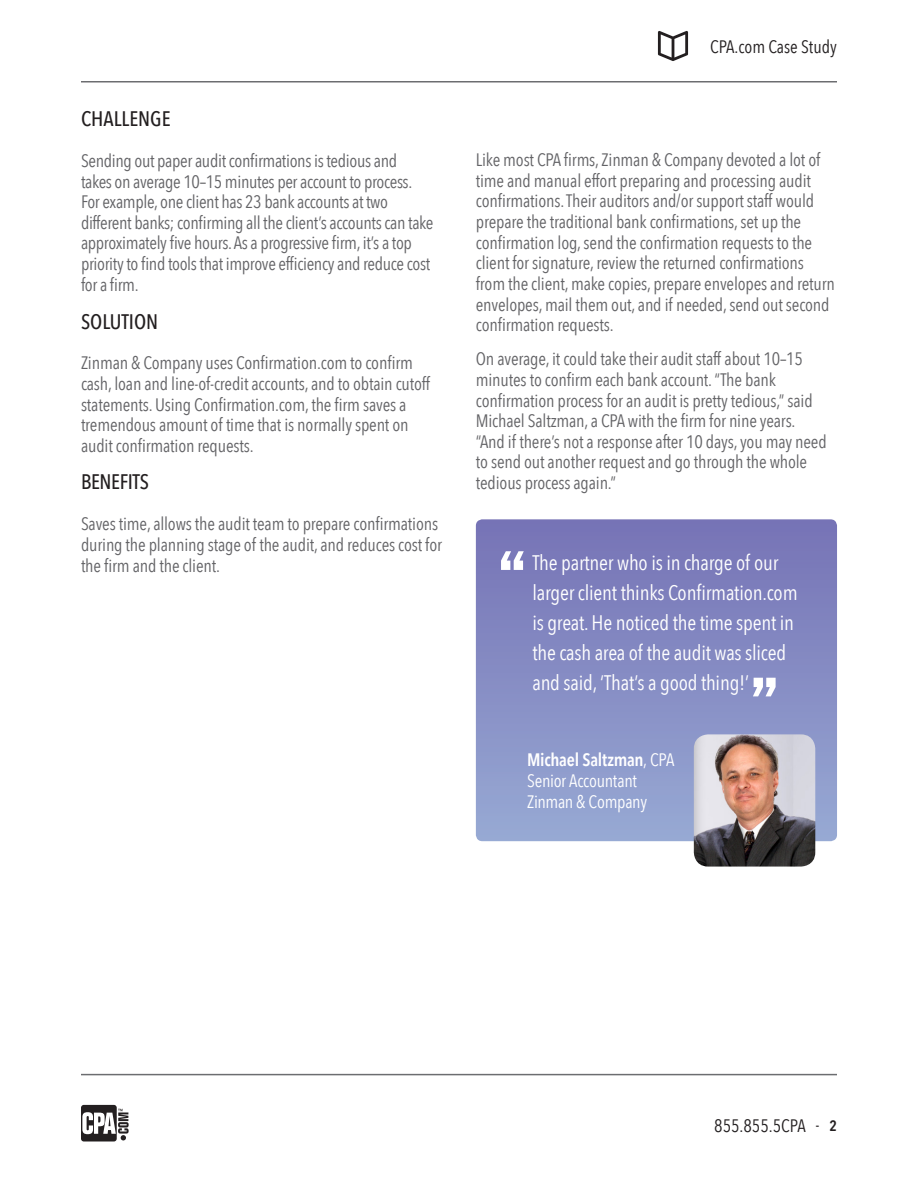
<style>
.page{position:relative;width:918px;height:1188px;background:#fff}
.page>*{position:absolute;margin:0;border:0;box-sizing:border-box;transform-origin:0 0}
.CPAcom_Main_HEAD{font:700 condensed 72px "Folio";color:#fff}
.CPAcom_BODY{font:21px/30px "Avenir Next Condensed";letter-spacing:-.01em;color:#fff}
.CPAcom_BODY-2{font:500 21px "Avenir Next Condensed";color:#231f20}
.CPAcom_BODY-3{font:500 21px "Avenir Next Condensed";letter-spacing:-.02em;color:#231f20}
.CPAcom_BODY-4{font:18px/20.7px "Avenir Next Condensed";letter-spacing:-.01em;color:#636366}
.t1{font:18px "Avenir Next Condensed";color:#231f20}
.CPAcom_BODY-5{font:18px "Avenir Next Condensed";letter-spacing:-.02em;color:#fff}
.CPAcom_BODY-6{font:600 18px "Avenir Next Condensed";letter-spacing:-.015em;color:#fff}
.s1{font-weight:400}
.s2{font-weight:600;font-size:15px}
</style>
<div class="page">
<hr style="left:81px;top:1074px;width:756px;height:1px;background:#6c6d70">
<svg style="left:81px;top:1105px;width:48px;height:36px"></svg>
<hr style="left:81px;top:81px;width:756px;height:1px;background:#6c6d70">
<svg style="left:658px;top:31px;width:30px;height:30px"></svg>
<svg style="left:476px;top:519px;width:361px;height:322px;background:#858bc3"></svg>
<img style="left:694px;top:734px;width:121px;height:133px">
<p class="CPAcom_BODY-2" style="left:81px;top:106px;width:91px">CHALLENGE</p>
<p class="CPAcom_BODY-4" style="left:81px;top:149px;width:354px">Sending out paper audit confirmations is tedious and<br>takes on average 10–15 minutes per account to process.<br>For example, one client has 23 bank accounts at two different banks; confirming all the client’s accounts can take approximately five hours. As a progressive firm, it’s a top priority to find tools that improve efficiency and reduce cost for a firm.</p>
<p class="CPAcom_BODY-2" style="left:81px;top:308px;width:79px">SOLUTION</p>
<p class="CPAcom_BODY-4" style="left:81px;top:352px;width:351px">Zinman &amp; Company uses Confirmation.com to confirm cash, loan and line-of-credit accounts, and to obtain cutoff statements. Using Confirmation.com, the firm saves a tremendous amount of time that is normally spent on audit confirmation requests.</p>
<p class="CPAcom_BODY-3" style="left:81px;top:469px;width:69px">BENEFITS</p>
<p class="CPAcom_BODY-4" style="left:81px;top:513px;width:363px">Saves time, allows the audit team to prepare confirmations during the planning stage of the audit, and reduces cost for the firm and the client.</p>
<p class="t1" style="left:710px;top:31px;width:128px">CPA.com Case Study</p>
<p class="CPAcom_BODY-4" style="left:476px;top:149px;width:361px">Like most CPA firms, Zinman &amp; Company devoted a lot of time and manual effort preparing and processing audit confirmations. Their auditors and/or support staff would prepare the traditional bank confirmations, set up the confirmation log, send the confirmation requests to the client for signature, review the returned confirmations from the client, make copies, prepare envelopes and return envelopes, mail them out, and if needed, send out second confirmation requests.</p>
<p class="CPAcom_BODY-4" style="left:476px;top:348px;width:352px">On average, it could take their audit staff about 10–15 minutes to confirm each bank account. “The bank confirmation process for an audit is pretty tedious,” said Michael Saltzman, a CPA with the firm for nine years. “And if there’s not a response after 10 days, you may need to send out another request and go through the whole tedious process again.”</p>
<p class="CPAcom_Main_HEAD" style="left:498px;top:537px;width:31px">“</p>
<p class="CPAcom_BODY" style="left:532px;top:547px;width:267px">The partner who is in charge of our larger client thinks Confirmation.com is great. He noticed the time spent in the cash area of the audit was sliced and said, ‘That’s a good thing!’</p>
<p class="CPAcom_Main_HEAD" style="left:749px;top:664px;width:31px">”</p>
<p class="CPAcom_BODY-6" style="left:527px;top:744px;width:149px">Michael Saltzman<span class="s1">, CPA</span></p>
<p class="CPAcom_BODY-5" style="left:527px;top:766px;width:111px">Senior Accountant</p>
<p class="CPAcom_BODY-5" style="left:527px;top:787px;width:122px">Zinman &amp; Company</p>
<p class="t1" style="left:714px;top:1111px;width:124px">855.855.5CPA - <span class="s2">2</span></p>
</div>
